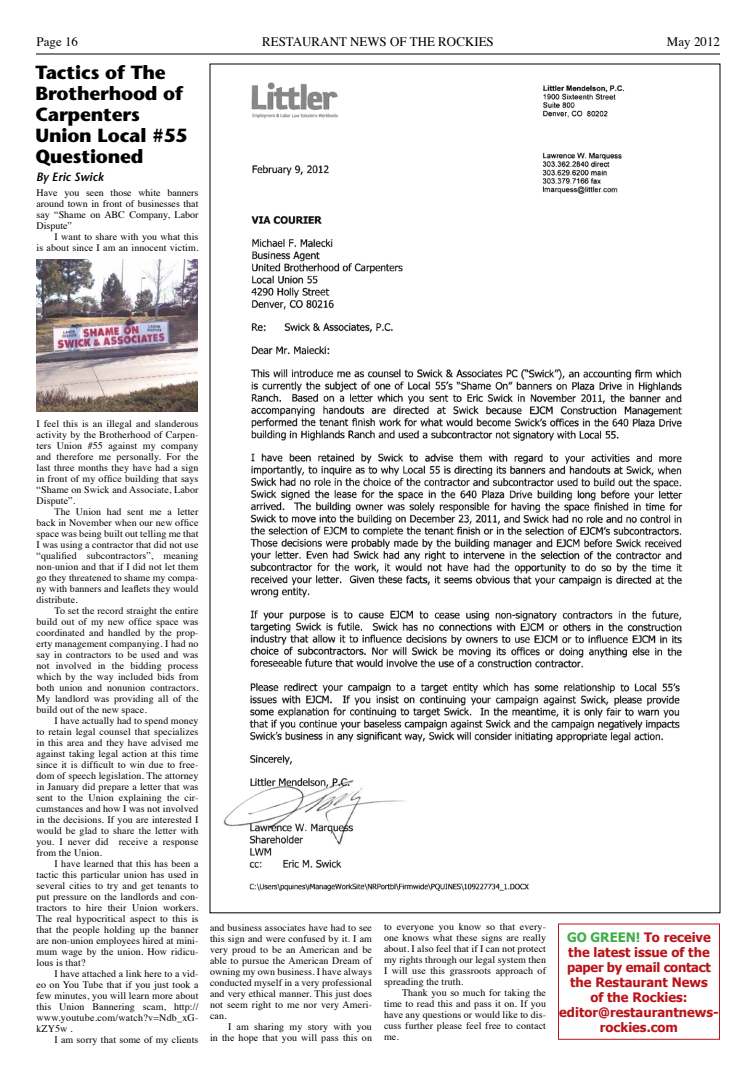
<style>
.page{position:relative;width:756px;height:1080px;background:#fff}
.page>*{position:absolute;margin:0;border:0;box-sizing:border-box;transform-origin:0 0}
.t1{font:700 19px/21px "Stone Sans";letter-spacing:-.01em;color:#000}
.t2{font:700 13px/15px "Tahoma";color:#ba141a;text-align:center}
.t3{font:13px "Times";color:#000}
.t4{font:italic 600 12px "Stone Sans";color:#000}
.t5{font:10px/11px "Times";letter-spacing:.01em;color:#000;text-align:justify}
.s1{color:#41ad49}
</style>
<div class="page">
<hr style="left:36px;top:54px;width:684px;height:1px;background:#000">
<img style="left:36px;top:260px;width:162px;height:152px">
<img style="left:223px;top:82px;width:460px;height:809px">
<div style="left:558px;top:924px;width:162px;height:116px;border:1px solid #ba141a"></div>
<h2 class="t3" style="left:36px;top:29px;width:43px">Page 16</h2>
<h2 class="t3" style="left:262px;top:29px;width:233px">RESTAURANT NEWS OF THE ROCKIES</h2>
<h2 class="t3" style="left:667px;top:29px;width:55px">May 2012</h2>
<h1 class="t1" style="left:36px;top:62px;width:154px">Tactics of The<br>Brotherhood of<br>Carpenters<br>Union Local #55<br>Questioned</h1>
<p class="t4" style="left:36px;top:169px;width:69px">By Eric Swick</p>
<p class="t5" style="left:36px;top:186px;width:164px">Have you seen those white banners around town in front of businesses that say “Shame on ABC Company, Labor Dispute”</p>
<p class="t5" style="left:36px;top:230px;width:164px;text-align:right">I want to share with you what this<br>is about since I am an innocent victim.</p>
<p class="t5" style="left:36px;top:417px;width:164px">I feel this is an illegal and slanderous activity by the Brotherhood of Carpen&shy;ters Union #55 against my company and therefore me personally. For the last three months they have had a sign in front of my office building that says “Shame on Swick and Associate, Labor Dispute”.</p>
<p class="t5" style="left:36px;top:505px;width:164px;text-indent:18px">The Union had sent me a letter back in November when our new office space was being built out telling me that I was using a contractor that did not use “qualified subcontractors”, meaning non-union and that if I did not let them go they threatened to shame my compa&shy;ny with banners and leaflets they would distribute.</p>
<p class="t5" style="left:36px;top:604px;width:164px;text-indent:18px">To set the record straight the entire build out of my new office space was coordinated and handled by the prop&shy;erty management companying. I had no say in contractors to be used and was not involved in the bidding process which by the way included bids from both union and nonunion contractors.<br>My landlord was providing all of the build out of the new space.</p>
<p class="t5" style="left:36px;top:714px;width:164px;text-indent:18px">I have actually had to spend money to retain legal counsel that specializes in this area and they have advised me against taking legal action at this time since it is difficult to win due to free&shy;dom of speech legislation. The attorney in January did prepare a letter that was sent to the Union explaining the cir&shy;cumstances and how I was not involved in the decisions. If you are interested I would be glad to share the letter with you. I never did receive a response from the Union.</p>
<p class="t5" style="left:36px;top:857px;width:164px;text-indent:18px">I have learned that this has been a tactic this particular union has used in several cities to try and get tenants to put pressure on the landlords and con&shy;tractors to hire their Union workers.<br>The real hypocritical aspect to this is that the people holding up the banner are non-union employees hired at mini&shy;mum wage by the union. How ridicu&shy;lous is that?</p>
<p class="t5" style="left:37px;top:967px;width:164px;text-indent:18px">I have attached a link here to a vid&shy;eo on You Tube that if you just took a few minutes, you will learn more about this Union Bannering scam, http:// www.youtube.com/watch?v=Ndb_xG&shy;kZY5w .</p>
<p class="t5" style="left:55px;top:1033px;width:146px">I am sorry that some of my clients</p>
<p class="t5" style="left:210px;top:921px;width:164px">and business associates have had to see this sign and were confused by it. I am very proud to be an American and be able to pursue the American Dream of owning my own business. I have always conducted myself in a very professional and very ethical manner. This just does not seem right to me nor very Ameri&shy;can.</p>
<p class="t5" style="left:210px;top:1020px;width:164px;text-align:right">I am sharing my story with you<br>in the hope that you will pass this on</p>
<p class="t5" style="left:384px;top:921px;width:164px">to everyone you know so that every&shy;one knows what these signs are really about. I also feel that if I can not protect my rights through our legal system then I will use this grassroots approach of spreading the truth.</p>
<p class="t5" style="left:384px;top:987px;width:164px;text-indent:18px">Thank you so much for taking the time to read this and pass it on. If you have any questions or would like to dis&shy;cuss further please feel free to contact me.</p>
<h2 class="t2" style="left:559px;top:929px;width:161px"><span class="s1">GO GREEN!</span> To receive the latest issue of the paper by email contact the Restaurant News<br>of the Rockies: editor@restaurantnews&shy;rockies.com</h2>
</div>
